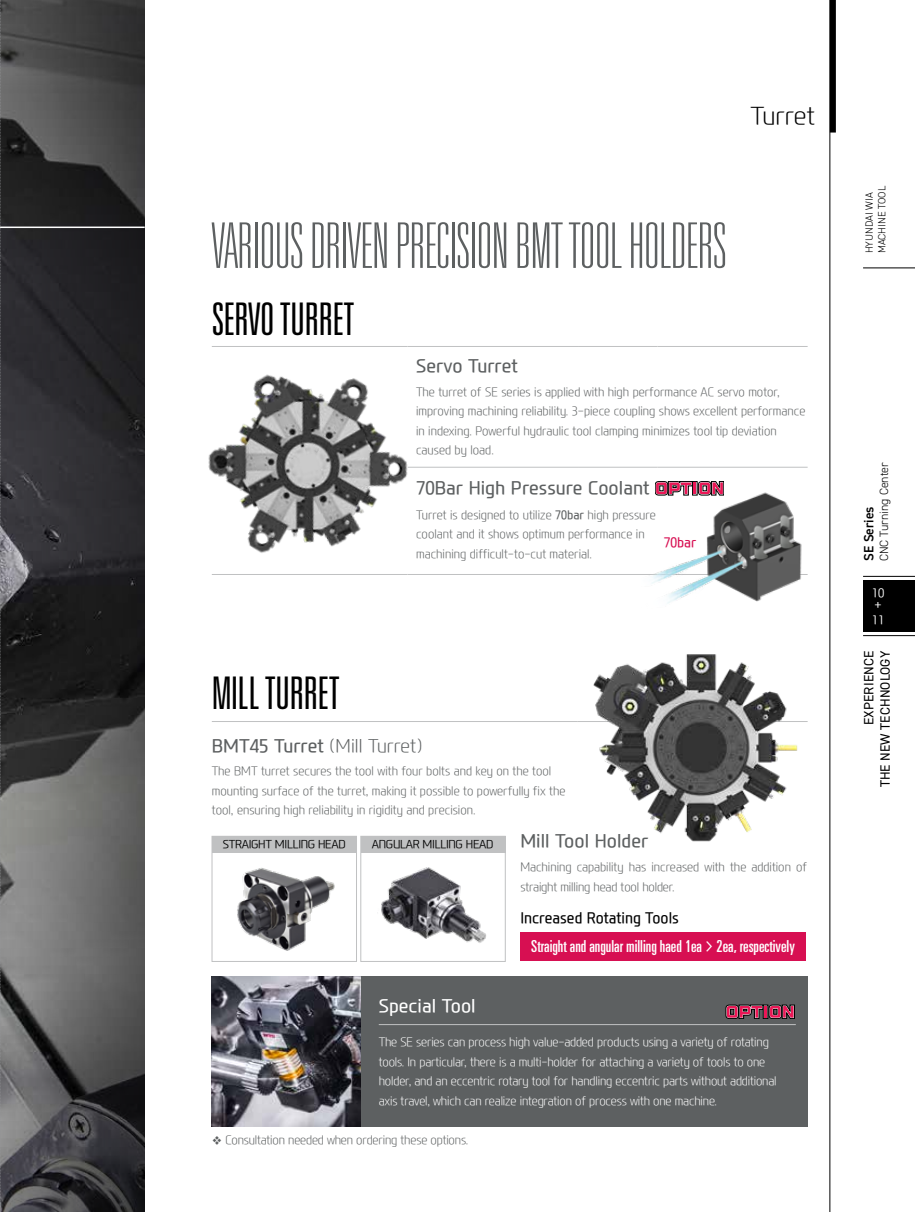
<style>
.page{position:relative;width:915px;height:1212px;background:#fff}
.page>*{position:absolute;margin:0;border:0;box-sizing:border-box;transform-origin:0 0}
.t1{font:100 ultra-condensed 63px "Univers LT Std";color:#5d6061}
.t2{font:300 ultra-condensed 45px "Univers LT Std";letter-spacing:-.02em;color:#000}
.t3{font:300 24px "Modern H Eco";letter-spacing:-.01em;color:#000}
.t4{font:500 18px "Modern H";color:#5d6061}
.t5{font:300 18px "Modern H Eco";color:#5d6061}
.t6{font:500 18px "Modern H";color:#fff}
.t7{font:ultra-condensed 16.5px "Univers LT Std";color:#fff}
.t8{font:500 15px "Modern H";color:#000;scale:.95 1}
.t9{font:13.5px/16.2px "DIN2014";letter-spacing:.01em;color:#000;text-align:right}
.t10{font:600 13.5px "DIN2014";color:#000}
.t11{font:500 13.5px "Modern H";color:#d70f52;scale:.95 1}
.t12{font:300 12px/19.5px "Modern H Eco";color:#5d6061;scale:.95 1}
.t13{font:300 12px/19.5px "Modern H Eco";letter-spacing:-.015em;color:#fff;scale:.95 1}
.t14{font:300 12px "DIN2014";color:#000}
.t15{font:300 12px/12px "Modern H";color:#fff}
.t16{font:300 11.25px "Modern H";letter-spacing:-.025em;color:#000}
.t17{font:300 10.5px/12.6px "DIN2014";color:#000}
.s1{font-family:"Modern H";font-weight:500}
.s2{font-family:"Modern H";font-weight:300;font-stretch:normal}
</style>
<div class="page">
<svg style="left:1px;top:0;width:144px;height:1212px;background:#414142"></svg>
<hr style="left:0;top:227px;width:145px;height:1px;background:#fff">
<svg style="left:0;top:0;width:1px;height:1212px"></svg>
<hr style="left:212px;top:346px;width:195px;height:1px;background:#c0c1c2">
<hr style="left:407px;top:346px;width:171px;height:1px;background:#c0c1c2">
<hr style="left:578px;top:346px;width:79px;height:1px;background:#c0c1c2">
<hr style="left:657px;top:346px;width:150px;height:1px;background:#c0c1c2">
<hr style="left:407px;top:467px;width:171px;height:1px;background:#c0c1c2">
<hr style="left:578px;top:467px;width:79px;height:1px;background:#c0c1c2">
<hr style="left:657px;top:467px;width:150px;height:1px;background:#c0c1c2">
<hr style="left:407px;top:574px;width:171px;height:1px;background:#c0c1c2">
<hr style="left:578px;top:574px;width:79px;height:1px;background:#c0c1c2">
<hr style="left:657px;top:574px;width:150px;height:1px;background:#c0c1c2">
<svg style="left:655px;top:481px;width:68px;height:8px"></svg>
<hr style="left:212px;top:721px;width:365px;height:1px;background:#c0c1c2">
<hr style="left:577px;top:721px;width:230px;height:1px;background:#c0c1c2">
<img style="left:208px;top:374px;width:200px;height:201px">
<img style="left:652px;top:489px;width:150px;height:115px">
<img style="left:593px;top:654px;width:215px;height:188px">
<div style="left:862px;top:580px;width:52px;height:51px;background:#000"></div>
<hr style="left:862px;top:635px;width:52px;height:1px;background:#000">
<hr style="left:862px;top:576px;width:52px;height:1px;background:#000">
<hr style="left:862px;top:268px;width:52px;height:1px;background:#000">
<div style="left:829px;top:0;width:6px;height:133px;background:#000"></div>
<hr style="left:829px;top:0;width:1px;height:1212px;background:#000">
<div style="left:360px;top:836px;width:145px;height:126px;background:#fff;border:1px solid #c0c1c2"></div>
<div style="left:360px;top:836px;width:145px;height:17px;background:#c0c1c2"></div>
<div style="left:212px;top:836px;width:144px;height:126px;background:#fff;border:1px solid #c0c1c2"></div>
<div style="left:212px;top:836px;width:144px;height:17px;background:#c0c1c2"></div>
<img style="left:381px;top:867px;width:105px;height:76px">
<img style="left:237px;top:868px;width:98px;height:83px">
<div style="left:212px;top:976px;width:595px;height:151px;background:#5d6061"></div>
<hr style="left:378px;top:1024px;width:417px;height:1px;background:#c0c1c2">
<svg style="left:725px;top:1005px;width:69px;height:14px"></svg>
<img style="left:212px;top:976px;width:149px;height:151px">
<div style="left:520px;top:932px;width:285px;height:29px;background:#d70f52"></div>
<h3 class="t3" style="left:750px;top:99px;width:66px">Turret</h3>
<h1 class="t1" style="left:212px;top:214px;width:516px">VARIOUS DRIVEN PRECISION BMT TOOL HOLDERS</h1>
<h2 class="t2" style="left:212px;top:296px;width:145px">SERVO TURRET</h2>
<h3 class="t4" style="left:416px;top:354px;width:103px">Servo Turret</h3>
<p class="t12" style="left:416px;top:382px;width:411px">The turret of SE series is applied with high performance AC servo motor, improving machining reliability. 3-piece coupling shows excellent performance in indexing. Powerful hydraulic tool clamping minimizes tool tip deviation caused by load.</p>
<h3 class="t4" style="left:416px;top:475px;width:235px">70Bar High Pressure Coolant</h3>
<p class="t12" style="left:416px;top:505px;width:254px">Turret is designed to utilize <span class="s1">70bar</span> high pressure coolant and it shows optimum performance in machining difficult-to-cut material.</p>
<p class="t11" style="left:663px;top:534px;width:36px">70bar</p>
<h2 class="t2" style="left:212px;top:669px;width:130px">MILL TURRET</h2>
<h3 class="t5" style="left:212px;top:733px;width:212px"><span class="s1">BMT45 Turret</span> (Mill Turret)</h3>
<p class="t12" style="left:212px;top:761px;width:373px">The BMT turret secures the tool with four bolts and key on the tool mounting surface of the turret, making it possible to powerfully fix the tool, ensuring high reliability in rigidity and precision.</p>
<p class="t16" style="left:223px;top:836px;width:124px">STRAIGHT MILLING HEAD</p>
<p class="t16" style="left:371px;top:836px;width:123px">ANGULAR MILLING HEAD</p>
<h3 class="t4" style="left:520px;top:829px;width:130px">Mill Tool Holder</h3>
<p class="t12" style="left:520px;top:857px;width:303px">Machining capability has increased with the addition of straight milling head tool holder.</p>
<p class="t8" style="left:520px;top:908px;width:168px">Increased Rotating Tools</p>
<h3 class="t7" style="left:531px;top:937px;width:265px">Straight and angular milling haed 1ea <span class="s2">&gt;</span> 2ea, respectively</h3>
<h3 class="t6" style="left:378px;top:993px;width:98px">Special Tool</h3>
<p class="t13" style="left:378px;top:1032px;width:420px">The SE series can process high value-added products using a variety of rotating tools. In particular, there is a multi-holder for attaching a variety of tools to one holder, and an eccentric rotary tool for handling eccentric parts without additional axis travel, which can realize integration of process with one machine.</p>
<p class="t12" style="left:212px;top:1130px;width:271px">❖ Consultation needed when ordering these options.</p>
<p class="t17" style="left:862px;top:253px;width:69px;rotate:-90deg">HYUNDAI WIA<br>MACHINE TOOL</p>
<p class="t14" style="left:876px;top:561px;width:100px;rotate:-90deg">CNC Turning Center</p>
<p class="t10" style="left:859px;top:561px;width:56px;rotate:-90deg">SE Series</p>
<p class="t15" style="left:871px;top:586px;width:14px">10 +</p>
<p class="t15" style="left:871px;top:613px;width:14px">11</p>
<p class="t9" style="left:860px;top:787px;width:138px;rotate:-90deg">EXPERIENCE<br>THE NEW TECHNOLOGY</p>
</div>
